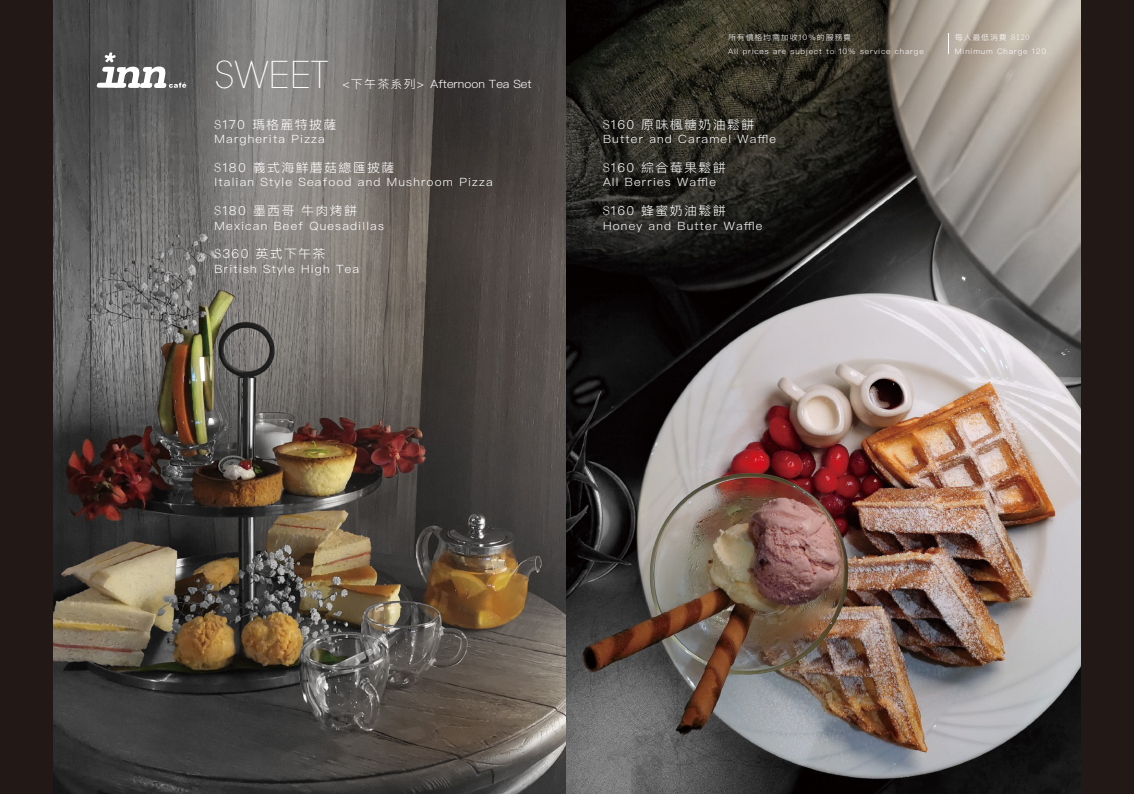
<style>
.page{position:relative;width:1134px;height:794px;background:#221815}
.page>*{position:absolute;margin:0;border:0;box-sizing:border-box;transform-origin:0 0}
.t1{font:200 36.7px "Avant Garde";color:#fff;scale:1.05 1}
.t2{font:300 12.4px "Ping Fang TC";letter-spacing:.1em;color:#fff;scale:1.05 1}
.t3{font:300 11.4px "Ping Fang TC";letter-spacing:.1em;color:#fff;scale:1.05 1}
.t4{font:300 11.4px "Ping Fang TC";color:#fff;scale:1.05 1}
.t5{font:300 7.6px/14.4px "Ping Fang TC";letter-spacing:.1em;color:#fff;scale:1.05 1}
.s1{font-family:"Adobe Ming Std"}
</style>
<div class="page">
<img style="left:54px;top:0;width:1026px;height:794px">
<svg style="left:97px;top:52px;width:89px;height:36px;background:#888"></svg>
<svg style="left:948px;top:34px;width:1px;height:20px"></svg>
<h1 class="t1" style="left:215px;top:53px;width:110px">SWEET</h1>
<p class="t4" style="left:342px;top:77px;width:182px">&lt;下午茶系列&gt; Afternoon Tea Set</p>
<p class="t2" style="left:215px;top:117px;width:118px"><span class="s1">$</span>170 瑪格麗特披薩</p>
<p class="t3" style="left:215px;top:132px;width:106px">Margherita Pizza</p>
<p class="t2" style="left:215px;top:160px;width:173px"><span class="s1">$</span>180 義式海鮮蘑菇總匯披薩</p>
<p class="t3" style="left:215px;top:175px;width:266px">Italian Style Seafood and Mushroom Pizza</p>
<p class="t2" style="left:215px;top:203px;width:137px"><span class="s1">$</span>180 墨西哥 牛肉烤餅</p>
<p class="t3" style="left:215px;top:218px;width:163px">Mexican Beef Quesadillas</p>
<p class="t2" style="left:215px;top:246px;width:107px"><span class="s1">$</span>360 英式下午茶</p>
<p class="t3" style="left:215px;top:262px;width:139px">British Style High Tea</p>
<p class="t5" style="left:728px;top:30px;width:188px">所有價格均需加收10％的服務費<br>All prices are subject to 10% service charge</p>
<p class="t5" style="left:955px;top:30px;width:88px">每人最低消費 <span class="s1">$120<br></span>Minimum Charge 120</p>
<p class="t2" style="left:603px;top:117px;width:146px"><span class="s1">$</span>160 原味楓糖奶油鬆餅</p>
<p class="t3" style="left:603px;top:132px;width:166px">Butter and Caramel Waffle</p>
<p class="t2" style="left:603px;top:160px;width:118px"><span class="s1">$</span>160 綜合莓果鬆餅</p>
<p class="t3" style="left:603px;top:175px;width:109px">All Berries Waffle</p>
<p class="t2" style="left:603px;top:203px;width:118px"><span class="s1">$</span>160 蜂蜜奶油鬆餅</p>
<p class="t3" style="left:603px;top:218px;width:153px">Honey and Butter Waffle</p>
</div>
